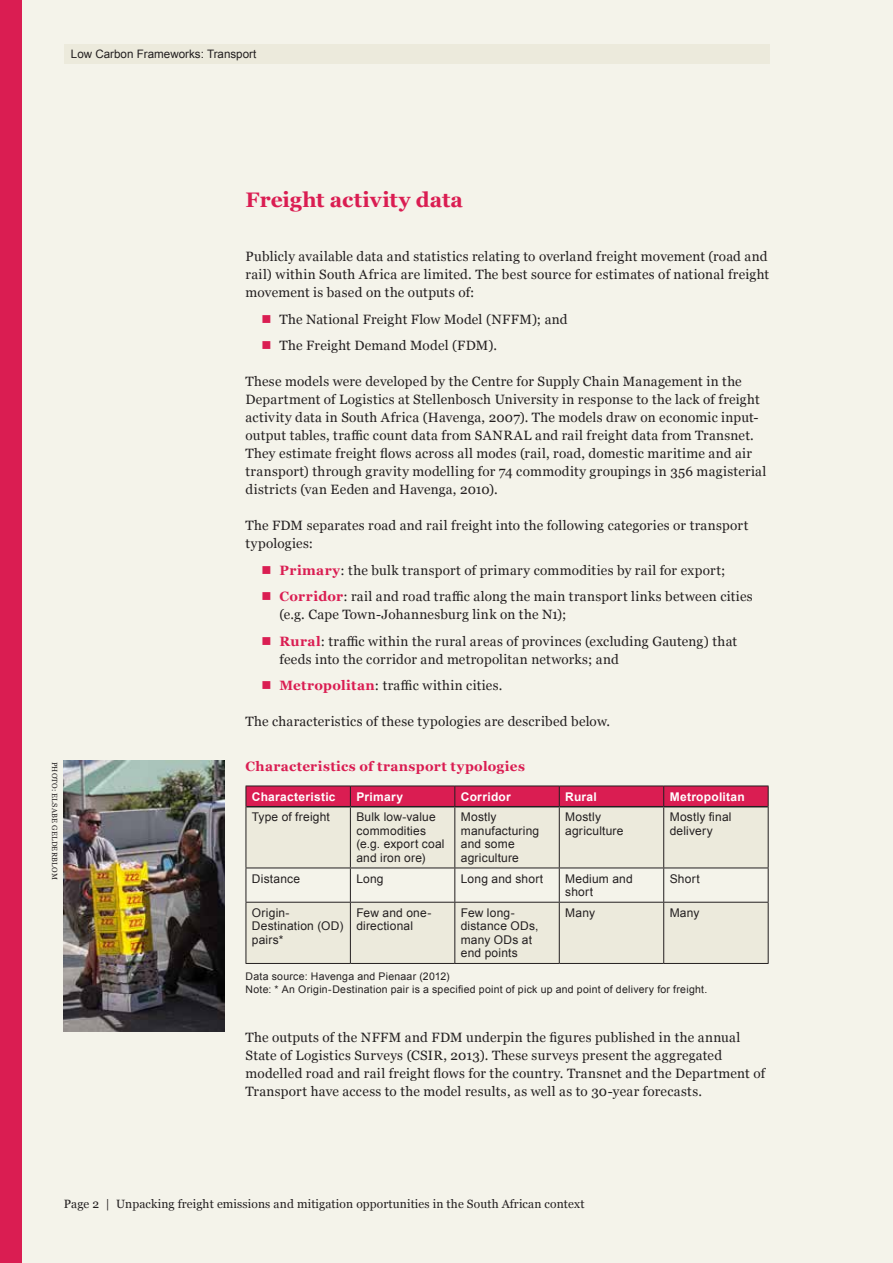
<style>
.page{position:relative;width:893px;height:1263px;background:#fff}
.page>*{position:absolute;margin:0;border:0;box-sizing:border-box;transform-origin:0 0}
.t1{font:700 21px "Georgia";letter-spacing:.005em;color:#da1d52}
.t2{font:13.5px/18px "Georgia";letter-spacing:.02em;color:#231f20}
.t3{font:700 13.5px "Georgia";letter-spacing:.025em;color:#da1d52}
.t4{font:12px/13.5px "Arial";letter-spacing:.015em;color:#231f20}
.t5{font:12px "Georgia";letter-spacing:.01em;color:#231f20}
.t6{font:700 12px "Arial";letter-spacing:.025em;color:#fff}
.t7{font:11.7px "Arial";color:#231f20}
.t8{font:10.5px/13.5px "Arial";letter-spacing:.025em;color:#231f20}
.t9{font:7.5px "Georgia";letter-spacing:.035em;color:#231f20}
.s1{font-weight:700;color:#da1d52}
</style>
<div class="page">
<div style="left:21px;top:0;width:872px;height:1263px;background:#f4f3ea"></div>
<div style="left:0;top:0;width:21px;height:1263px;background:#da1d52"></div>
<div style="left:64px;top:45px;width:706px;height:19px;background:#eceadc"></div>
<svg style="left:247px;top:807px;width:521px;height:156px;background:#ebe9dc"></svg>
<svg style="left:246px;top:786px;width:523px;height:21px;background:#d31d50"></svg>
<hr style="left:246px;top:807px;width:1px;height:60px;background:#231f20">
<hr style="left:350px;top:807px;width:1px;height:60px;background:#231f20">
<hr style="left:454px;top:807px;width:1px;height:60px;background:#231f20">
<hr style="left:559px;top:807px;width:1px;height:60px;background:#231f20">
<hr style="left:663px;top:807px;width:1px;height:60px;background:#231f20">
<hr style="left:768px;top:807px;width:1px;height:60px;background:#231f20">
<hr style="left:246px;top:867px;width:104px;height:1px;background:#231f20">
<hr style="left:246px;top:868px;width:1px;height:34px;background:#231f20">
<hr style="left:350px;top:867px;width:105px;height:1px;background:#231f20">
<hr style="left:350px;top:868px;width:1px;height:34px;background:#231f20">
<hr style="left:455px;top:867px;width:104px;height:1px;background:#231f20">
<hr style="left:454px;top:868px;width:1px;height:34px;background:#231f20">
<hr style="left:559px;top:867px;width:105px;height:1px;background:#231f20">
<hr style="left:559px;top:868px;width:1px;height:34px;background:#231f20">
<hr style="left:664px;top:867px;width:104px;height:1px;background:#231f20">
<hr style="left:663px;top:868px;width:1px;height:34px;background:#231f20">
<hr style="left:768px;top:868px;width:1px;height:34px;background:#231f20">
<hr style="left:246px;top:902px;width:104px;height:1px;background:#231f20">
<hr style="left:246px;top:902px;width:1px;height:61px;background:#231f20">
<hr style="left:350px;top:902px;width:105px;height:1px;background:#231f20">
<hr style="left:350px;top:902px;width:1px;height:61px;background:#231f20">
<hr style="left:455px;top:902px;width:104px;height:1px;background:#231f20">
<hr style="left:454px;top:902px;width:1px;height:61px;background:#231f20">
<hr style="left:559px;top:902px;width:105px;height:1px;background:#231f20">
<hr style="left:559px;top:902px;width:1px;height:61px;background:#231f20">
<hr style="left:664px;top:902px;width:104px;height:1px;background:#231f20">
<hr style="left:663px;top:902px;width:1px;height:61px;background:#231f20">
<hr style="left:768px;top:902px;width:1px;height:61px;background:#231f20">
<hr style="left:246px;top:963px;width:104px;height:1px;background:#231f20">
<hr style="left:350px;top:963px;width:105px;height:1px;background:#231f20">
<hr style="left:455px;top:963px;width:104px;height:1px;background:#231f20">
<hr style="left:559px;top:963px;width:105px;height:1px;background:#231f20">
<hr style="left:664px;top:963px;width:104px;height:1px;background:#231f20">
<hr style="left:246px;top:806px;width:104px;height:1px;background:#231f20">
<hr style="left:350px;top:806px;width:105px;height:1px;background:#231f20">
<hr style="left:455px;top:806px;width:104px;height:1px;background:#231f20">
<hr style="left:559px;top:806px;width:105px;height:1px;background:#231f20">
<hr style="left:664px;top:806px;width:104px;height:1px;background:#231f20">
<img style="left:64px;top:760px;width:160px;height:272px">
<svg style="left:263px;top:315px;width:8px;height:8px"></svg>
<svg style="left:263px;top:341px;width:7px;height:8px"></svg>
<svg style="left:263px;top:566px;width:7px;height:8px"></svg>
<svg style="left:263px;top:592px;width:7px;height:8px"></svg>
<svg style="left:263px;top:637px;width:7px;height:8px"></svg>
<svg style="left:263px;top:681px;width:7px;height:8px"></svg>
<p class="t7" style="left:71px;top:46px;width:187px">Low Carbon Frameworks: Transport</p>
<p class="t9" style="left:60px;top:762px;width:120px;rotate:90deg">PHOTO: ELSABE GELDERBLOM</p>
<h1 class="t1" style="left:246px;top:184px;width:219px">Freight activity data</h1>
<p class="t2" style="left:246px;top:247px;width:525px">Publicly available data and statistics relating to overland freight movement (road and rail) within South Africa are limited. The best source for estimates of national freight movement is based on the outputs of:</p>
<p class="t2" style="left:280px;top:305px;width:290px;line-height:26.5px">The National Freight Flow Model (NFFM); and<br>The Freight Demand Model (FDM).</p>
<p class="t2" style="left:246px;top:372px;width:522px">These models were developed by the Centre for Supply Chain Management in the Department of Logistics at Stellenbosch University in response to the lack of freight activity data in South Africa (Havenga, 2007). The models draw on economic input&shy;output tables, traffic count data from SANRAL and rail freight data from Transnet.<br>They estimate freight flows across all modes (rail, road, domestic maritime and air transport) through gravity modelling for 74 commodity groupings in 356 magisterial districts (van Eeden and Havenga, 2010).</p>
<p class="t2" style="left:246px;top:516px;width:504px">The FDM separates road and rail freight into the following categories or transport typologies:</p>
<p class="t2" style="left:280px;top:556px;width:475px;line-height:26.5px"><span class="s1">Primary</span>: the bulk transport of primary commodities by rail for export;<br><span class="s1">Corridor</span>: rail and road traffic along the main transport links between cities</p>
<p class="t2" style="left:280px;top:601px;width:459px;line-height:26.5px">(e.g. Cape Town-Johannesburg link on the N1);<br><span class="s1">Rural</span>: traffic within the rural areas of provinces (excluding Gauteng) that</p>
<p class="t2" style="left:279px;top:645px;width:341px;line-height:26.5px">feeds into the corridor and metropolitan networks; and<br><span class="s1">Metropolitan</span>: traffic within cities.</p>
<p class="t2" style="left:245px;top:712px;width:366px">The characteristics of these typologies are described below.</p>
<p class="t3" style="left:245px;top:756px;width:281px">Characteristics of transport typologies</p>
<p class="t6" style="left:252px;top:789px;width:85px">Characteristic</p>
<p class="t6" style="left:356px;top:789px;width:48px">Primary</p>
<p class="t6" style="left:461px;top:789px;width:52px">Corridor</p>
<p class="t6" style="left:565px;top:789px;width:33px">Rural</p>
<p class="t6" style="left:670px;top:789px;width:77px">Metropolitan</p>
<p class="t4" style="left:252px;top:811px;width:79px">Type of freight</p>
<p class="t4" style="left:356px;top:811px;width:90px">Bulk low-value commodities (e.g. export coal and iron ore)</p>
<p class="t4" style="left:461px;top:811px;width:80px">Mostly manufacturing and some agriculture</p>
<p class="t4" style="left:565px;top:811px;width:60px">Mostly agriculture</p>
<p class="t4" style="left:670px;top:811px;width:63px">Mostly final delivery</p>
<p class="t4" style="left:252px;top:872px;width:50px">Distance</p>
<p class="t4" style="left:356px;top:872px;width:29px">Long</p>
<p class="t4" style="left:461px;top:872px;width:84px">Long and short</p>
<p class="t4" style="left:565px;top:872px;width:69px">Medium and short</p>
<p class="t4" style="left:670px;top:872px;width:31px">Short</p>
<p class="t4" style="left:252px;top:906px;width:93px">Origin-<br>Destination (OD) pairs*</p>
<p class="t4" style="left:356px;top:906px;width:76px">Few and one&shy;directional</p>
<p class="t4" style="left:461px;top:906px;width:79px">Few long&shy;distance ODs, many ODs at end points</p>
<p class="t4" style="left:565px;top:906px;width:31px">Many</p>
<p class="t4" style="left:670px;top:906px;width:31px">Many</p>
<p class="t8" style="left:246px;top:969px;width:463px">Data source: Havenga and Pienaar (2012)<br>Note: * An Origin-Destination pair is a specified point of pick up and point of delivery for freight.</p>
<p class="t2" style="left:246px;top:1028px;width:521px">The outputs of the NFFM and FDM underpin the figures published in the annual State of Logistics Surveys (CSIR, 2013). These surveys present the aggregated modelled road and rail freight flows for the country. Transnet and the Department of Transport have access to the model results, as well as to 30-year forecasts.</p>
<p class="t5" style="left:64px;top:1195px;width:522px">Page 2 | Unpacking freight emissions and mitigation opportunities in the South African context</p>
</div>
